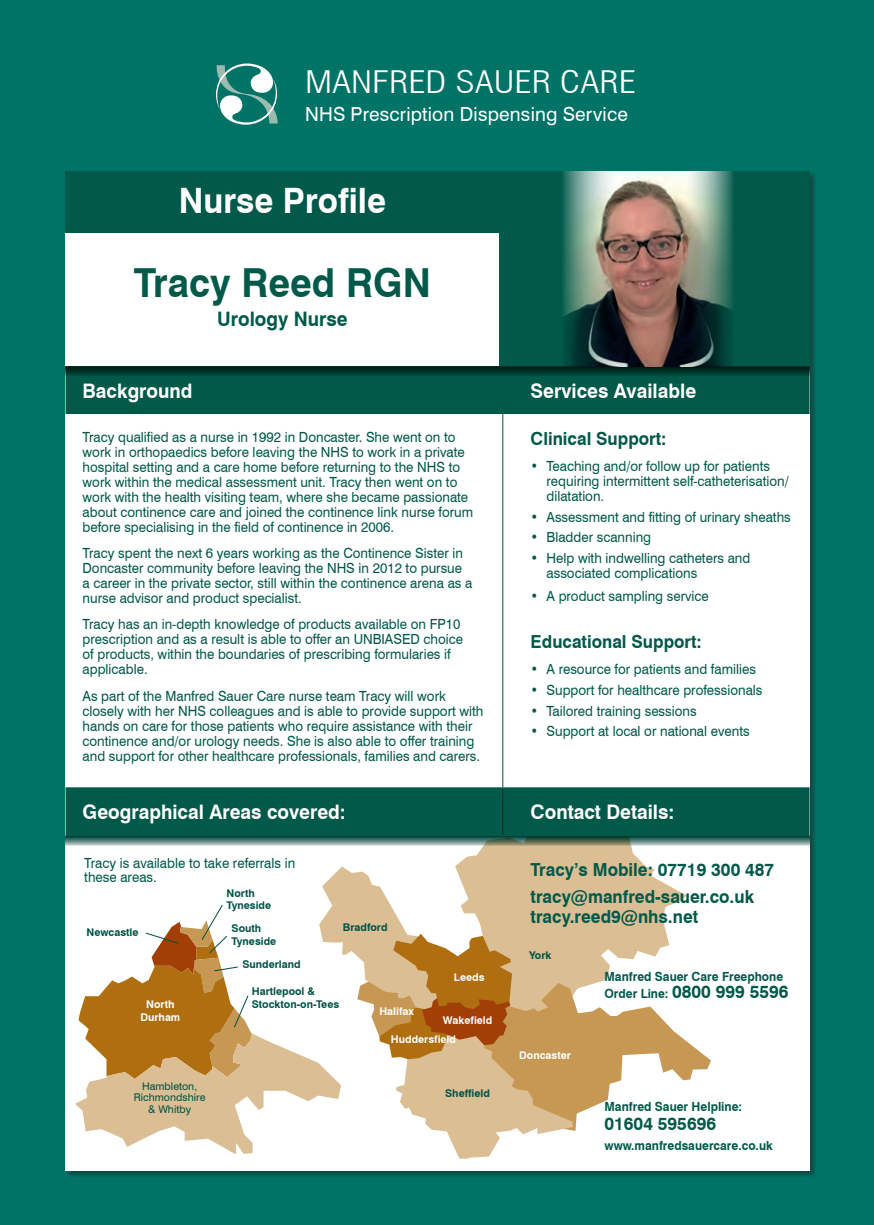
<style>
.page{position:relative;width:874px;height:1225px;background:#fff}
.page>*{position:absolute;margin:0;border:0;box-sizing:border-box;transform-origin:0 0}
.t1{font:700 40px "Swiss 721 BT";color:#005949;scale:.95 1}
.t2{font:700 35px "Swiss 721 BT";color:#fff;scale:.95 1}
.t3{font:300 condensed 30.4px "Swiss 721 BT";color:#fff;scale:1.25 1}
.t4{font:700 20px "Swiss 721 BT";color:#fff;scale:.95 1}
.t5{font:700 20px "Swiss 721 BT";color:#005949;scale:.95 1}
.t6{font:19.4px "Swiss 721 BT";letter-spacing:.01em;color:#fff}
.t7{font:700 18px/20.4px "Swiss 721 BT";color:#005949;scale:.95 1}
.t8{font:14px/15px "Swiss 721 BT";color:#005949;scale:.95 1}
.t9{font:700 12.6px "Swiss 721 BT";color:#005949;scale:.95 1}
.t10{font:700 10.6px/12.8px "Swiss 721 BT";color:#005346}
.t11{font:700 10.6px/12.8px "Swiss 721 BT";color:#fff;text-align:center}
.t12{font:10.6px/11.4px "Swiss 721 BT";color:#005346;text-align:center}
.s1{font-size:12.6px}
</style>
<div class="page">
<div style="left:0;top:0;width:873px;height:1225px;background:#007367"></div>
<div style="left:65px;top:171px;width:744px;height:999px;background:#fff"></div>
<svg style="left:216px;top:63px;width:61px;height:62px"></svg>
<div style="left:65px;top:171px;width:434px;height:62px;background:#005949"></div>
<div style="left:65px;top:376px;width:744px;height:38px;background:#005949"></div>
<div style="left:65px;top:788px;width:744px;height:47px;background:#005949"></div>
<hr style="left:65px;top:787px;width:437px;height:1px;background:#005949">
<hr style="left:502px;top:787px;width:307px;height:1px;background:#005949">
<hr style="left:65px;top:835px;width:437px;height:1px;background:#005949">
<hr style="left:502px;top:835px;width:307px;height:1px;background:#005949">
<hr style="left:502px;top:414px;width:1px;height:373px;background:#005949">
<hr style="left:502px;top:788px;width:1px;height:47px;background:#231f20">
<svg style="left:65px;top:366px;width:744px;height:10px;background:#013228"></svg>
<svg style="left:455px;top:846px;width:191px;height:20px;background:#dfc6a1"></svg>
<svg style="left:75px;top:866px;width:635px;height:292px"></svg>
<div style="left:499px;top:171px;width:310px;height:195px;background:#005949"></div>
<img style="left:562px;top:171px;width:170px;height:195px">
<svg style="left:65px;top:836px;width:744px;height:10px;background:#5f847b"></svg>
<h3 class="t3" style="left:305px;top:63px;width:266px">MANFRED SAUER CARE</h3>
<h3 class="t6" style="left:305px;top:102px;width:324px">NHS Prescription Dispensing Service</h3>
<h2 class="t2" style="left:179px;top:179px;width:219px">Nurse Profile</h2>
<h1 class="t1" style="left:134px;top:258px;width:314px">Tracy Reed RGN</h1>
<h3 class="t5" style="left:217px;top:307px;width:139px">Urology Nurse</h3>
<h3 class="t4" style="left:82px;top:378px;width:117px">Background</h3>
<h3 class="t4" style="left:530px;top:378px;width:176px">Services Available</h3>
<p class="t8" style="left:82px;top:429px;width:412px">Tracy qualified as a nurse in 1992 in Doncaster. She went on to work in orthopaedics before leaving the NHS to work in a private hospital setting and a care home before returning to the NHS to work within the medical assessment unit. Tracy then went on to work with the health visiting team, where she became passionate about continence care and joined the continence link nurse forum before specialising in the field of continence in 2006.</p>
<p class="t8" style="left:82px;top:545px;width:411px">Tracy spent the next 6 years working as the Continence Sister in Doncaster community before leaving the NHS in 2012 to pursue a career in the private sector, still within the continence arena as a nurse advisor and product specialist.</p>
<p class="t8" style="left:82px;top:617px;width:402px">Tracy has an in-depth knowledge of products available on FP10 prescription and as a result is able to offer an UNBIASED choice of products, within the boundaries of prescribing formularies if applicable.</p>
<p class="t8" style="left:82px;top:688px;width:423px">As part of the Manfred Sauer Care nurse team Tracy will work closely with her NHS colleagues and is able to provide support with hands on care for those patients who require assistance with their continence and/or urology needs. She is also able to offer training and support for other healthcare professionals, families and carers.</p>
<p class="t7" style="left:530px;top:428px;width:144px">Clinical Support:</p>
<p class="t8" style="left:546px;top:458px;width:256px;text-indent:-16px">• Teaching and/or follow up for patients requiring intermittent self-catheterisation/ dilatation.</p>
<p class="t8" style="left:530px;top:509px;width:275px">• Assessment and fitting of urinary sheaths</p>
<p class="t8" style="left:530px;top:530px;width:128px">• Bladder scanning</p>
<p class="t8" style="left:546px;top:550px;width:216px;text-indent:-16px">• Help with indwelling catheters and associated complications</p>
<p class="t8" style="left:530px;top:588px;width:189px">• A product sampling service</p>
<p class="t7" style="left:530px;top:631px;width:182px">Educational Support:</p>
<p class="t8" style="left:530px;top:662px;width:238px">• A resource for patients and families</p>
<p class="t8" style="left:530px;top:682px;width:245px">• Support for healthcare professionals</p>
<p class="t8" style="left:530px;top:703px;width:176px">• Tailored training sessions</p>
<p class="t8" style="left:530px;top:724px;width:232px">• Support at local or national events</p>
<h3 class="t4" style="left:82px;top:800px;width:278px">Geographical Areas covered:</h3>
<h3 class="t4" style="left:530px;top:800px;width:153px">Contact Details:</h3>
<p class="t8" style="left:84px;top:855px;width:223px;line-height:14.4px">Tracy is available to take referrals in these areas.</p>
<p class="t7" style="left:530px;top:859px;width:258px">Tracy’s Mobile: 07719 300 487</p>
<p class="t10" style="left:86px;top:926px;width:54px">Newcastle</p>
<p class="t11" style="left:140px;top:998px;width:41px">North<br>Durham</p>
<p class="t12" style="left:134px;top:1080px;width:73px">Hambleton,<br>Richmondshire &amp; Whitby</p>
<p class="t10" style="left:226px;top:886px;width:46px">North<br>Tyneside</p>
<p class="t10" style="left:231px;top:922px;width:46px">South<br>Tyneside</p>
<p class="t10" style="left:242px;top:957px;width:60px">Sunderland</p>
<p class="t10" style="left:252px;top:985px;width:89px">Hartlepool &amp;<br>Stockton-on-Tees</p>
<p class="t10" style="left:343px;top:920px;width:46px">Bradford</p>
<p class="t11" style="left:454px;top:970px;width:32px">Leeds</p>
<p class="t11" style="left:379px;top:1004px;width:36px">Halifax</p>
<p class="t11" style="left:390px;top:1033px;width:67px">Huddersfield</p>
<p class="t11" style="left:443px;top:1013px;width:51px">Wakefield</p>
<p class="t10" style="left:445px;top:1086px;width:46px">Sheffield</p>
<p class="t7" style="left:530px;top:886px;width:237px">tracy@manfred-sauer.co.uk tracy.reed9@nhs.net</p>
<p class="t10" style="left:529px;top:948px;width:24px">York</p>
<p class="t11" style="left:519px;top:1049px;width:53px">Doncaster</p>
<p class="t9" style="left:604px;top:968px;width:189px">Manfred Sauer Care Freephone</p>
<p class="t7" style="left:604px;top:981px;width:195px"><span class="s1">Order Line:</span> 0800 999 5596</p>
<p class="t9" style="left:604px;top:1099px;width:146px">Manfred Sauer Helpline:</p>
<p class="t7" style="left:604px;top:1113px;width:119px">01604 595696</p>
<p class="t9" style="left:604px;top:1137px;width:179px">www.manfredsauercare.co.uk</p>
</div>
